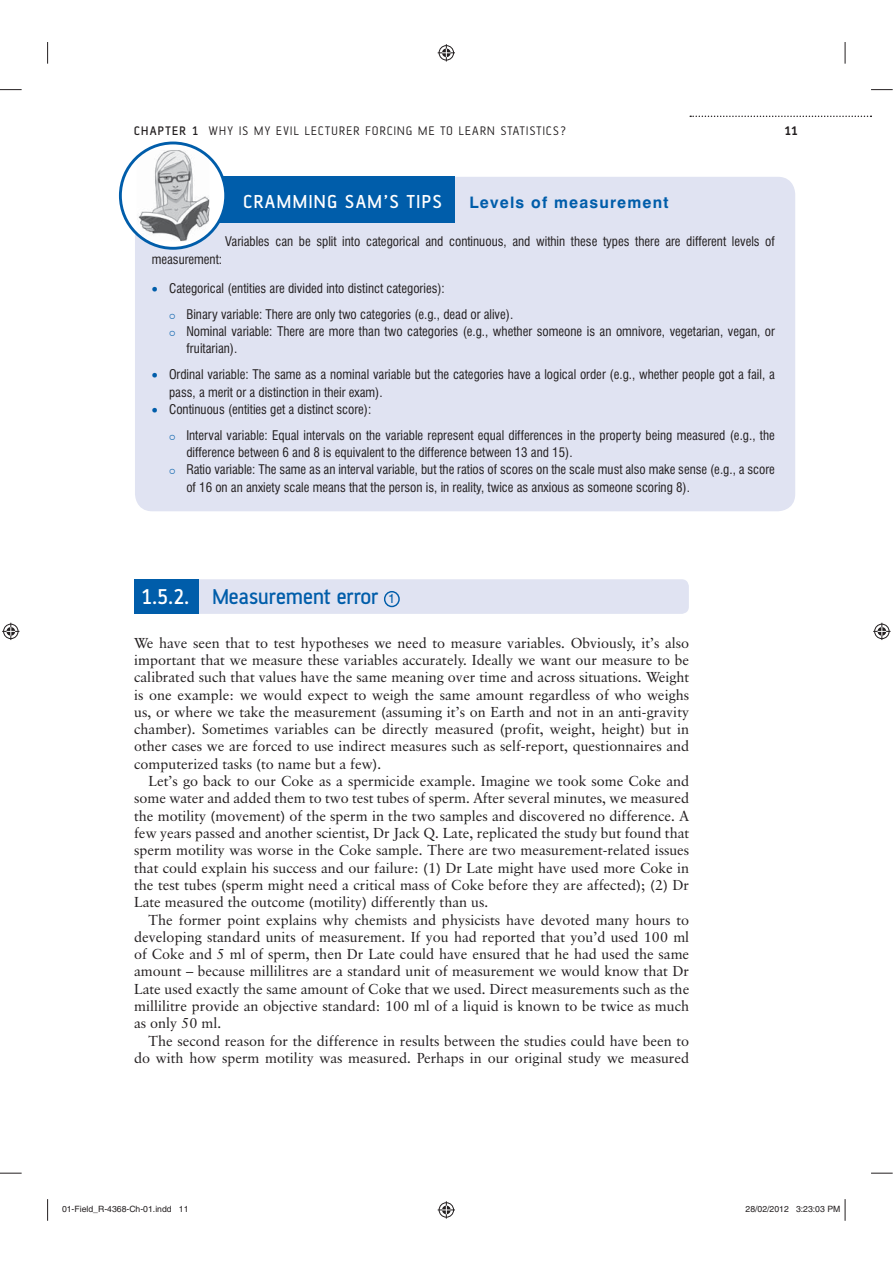
<style>
.page{position:relative;width:893px;height:1263px;background:#fff}
.page>*{position:absolute;margin:0;border:0;box-sizing:border-box;transform-origin:0 0}
.t1{font:500 23.1px "AF Battersea";color:#005daa}
.t2{font:500 20.25px "AF Battersea";letter-spacing:.075em;color:#fff}
.t3{font:700 15.9px "Swiss 721 BT";letter-spacing:.075em;color:#005daa}
.t4{font:14.4px/17.2px "Classical Garamond BT";color:#231f20;text-align:justify}
.t5{font:13.35px "AF Battersea";letter-spacing:.1em;color:#231f20}
.t6{font:700 13.35px "AF Battersea";color:#231f20}
.t7{font:condensed 13.05px/17.2px "Swiss 721 BT";color:#231f20}
.t8{font:8.7px "Helvetica";color:#231f20}
.s1{font-weight:500}
.s2{color:#005daa}
.s3{color:#fff}
.s4{font-family:"Swiss 721 BT";font-weight:400;font-size:13.05px}
</style>
<div class="page">
<svg style="left:690px;top:116px;width:181px;height:1px"></svg>
<div style="left:152px;top:579px;width:537px;height:35px;background:#e0e3f2;border-radius:7px"></div>
<div style="left:135px;top:579px;width:64px;height:35px;background:#005daa"></div>
<div style="left:384px;top:591px;width:16px;height:16px;border:1px solid #005daa;border-radius:50%"></div>
<div style="left:135px;top:177px;width:660px;height:334px;background:#e0e3f2;border-radius:17px"></div>
<div style="left:134px;top:177px;width:321px;height:46px;background:#005daa"></div>
<svg style="left:120px;top:143px;width:106px;height:105px;fill:#fff"></svg>
<img style="left:137px;top:150px;width:72px;height:91px">
<div style="left:119px;top:142px;width:108px;height:108px;border:3px solid #005daa;border-radius:50%"></div>
<svg style="left:0;top:89px;width:22px;height:1px"></svg>
<svg style="left:871px;top:89px;width:22px;height:1px"></svg>
<svg style="left:0;top:1173px;width:22px;height:1px"></svg>
<svg style="left:871px;top:1173px;width:22px;height:1px"></svg>
<svg style="left:47px;top:42px;width:1px;height:22px"></svg>
<svg style="left:47px;top:1199px;width:1px;height:22px"></svg>
<svg style="left:845px;top:42px;width:1px;height:22px"></svg>
<svg style="left:438px;top:44px;width:17px;height:17px"></svg>
<svg style="left:438px;top:1201px;width:17px;height:18px"></svg>
<svg style="left:2px;top:623px;width:17px;height:17px"></svg>
<svg style="left:873px;top:623px;width:17px;height:17px"></svg>
<svg style="left:844px;top:1199px;width:2px;height:22px"></svg>
<p class="t5" style="left:134px;top:126px;width:433px"><span class="s1">CHAPTER 1</span> WHY IS MY EVIL LECTURER FORCING ME TO LEARN STATISTICS?</p>
<p class="t6" style="left:784px;top:123px;width:15px">11</p>
<h2 class="t2" style="left:244px;top:194px;width:200px">CRAMMING SAM’S TIPS</h2>
<p class="t3" style="left:470px;top:195px;width:200px">Levels of measurement</p>
<p class="t7" style="left:225px;top:234px;width:551px">Variables can be split into categorical and continuous, and within these types there are different levels of</p>
<p class="t7" style="left:152px;top:251px;width:72px">measurement:</p>
<p class="t7" style="left:186px;top:276px;width:328px;line-height:26px;text-indent:-35px"><span class="s2">❖</span> Categorical (entities are divided into distinct categories):<br>Binary variable: There are only two categories (e.g., dead or alive).</p>
<p class="t7" style="left:186px;top:323px;width:590px">Nominal variable: There are more than two categories (e.g., whether someone is an omnivore, vegetarian, vegan, or fruitarian).</p>
<p class="t7" style="left:169px;top:367px;width:607px;text-indent:-17px"><span class="s2">❖</span> Ordinal variable: The same as a nominal variable but the categories have a logical order (e.g., whether people got a fail, a pass, a merit or a distinction in their exam).</p>
<p class="t7" style="left:186px;top:397px;width:590px;line-height:26px;text-indent:-35px"><span class="s2">❖</span> Continuous (entities get a distinct score):<br>Interval variable: Equal intervals on the variable represent equal differences in the property being measured (e.g., the</p>
<p class="t7" style="left:186px;top:444px;width:590px">difference between 6 and 8 is equivalent to the difference between 13 and 15).<br>Ratio variable: The same as an interval variable, but the ratios of scores on the scale must also make sense (e.g., a score of 16 on an anxiety scale means that the person is, in reality, twice as anxious as someone scoring 8).</p>
<h1 class="t1" style="left:141px;top:589px;width:255px"><span class="s3">1.5.2.</span> Measurement error <span class="s4">1</span></h1>
<p class="t4" style="left:134px;top:635px;width:557px">We have seen that to test hypotheses we need to measure variables. Obviously, it’s also important that we measure these variables accurately. Ideally we want our measure to be calibrated such that values have the same meaning over time and across situations. Weight is one example: we would expect to weigh the same amount regardless of who weighs us, or where we take the measurement (assuming it’s on Earth and not in an anti-gravity chamber). Sometimes variables can be directly measured (profit, weight, height) but in other cases we are forced to use indirect measures such as self-report, questionnaires and computerized tasks (to name but a few).</p>
<p class="t4" style="left:134px;top:774px;width:557px;text-indent:14px">Let’s go back to our Coke as a spermicide example. Imagine we took some Coke and some water and added them to two test tubes of sperm. After several minutes, we measured the motility (movement) of the sperm in the two samples and discovered no difference. A few years passed and another scientist, Dr Jack Q. Late, replicated the study but found that sperm motility was worse in the Coke sample. There are two measurement-related issues that could explain his success and our failure: (1) Dr Late might have used more Coke in the test tubes (sperm might need a critical mass of Coke before they are affected); (2) Dr Late measured the outcome (motility) differently than us.</p>
<p class="t4" style="left:134px;top:912px;width:557px;text-indent:14px">The former point explains why chemists and physicists have devoted many hours to developing standard units of measurement. If you had reported that you’d used 100 ml of Coke and 5 ml of sperm, then Dr Late could have ensured that he had used the same amount – because millilitres are a standard unit of measurement we would know that Dr Late used exactly the same amount of Coke that we used. Direct measurements such as the millilitre provide an objective standard: 100 ml of a liquid is known to be twice as much as only 50 ml.</p>
<p class="t4" style="left:134px;top:1033px;width:557px;text-align:right">The second reason for the difference in results between the studies could have been to do with how sperm motility was measured. Perhaps in our original study we measured</p>
<p class="t8" style="left:62px;top:1206px;width:128px">01-Field_R-4368-Ch-01.indd 11</p>
<p class="t8" style="left:745px;top:1206px;width:96px">28/02/2012 3:23:03 PM</p>
</div>
